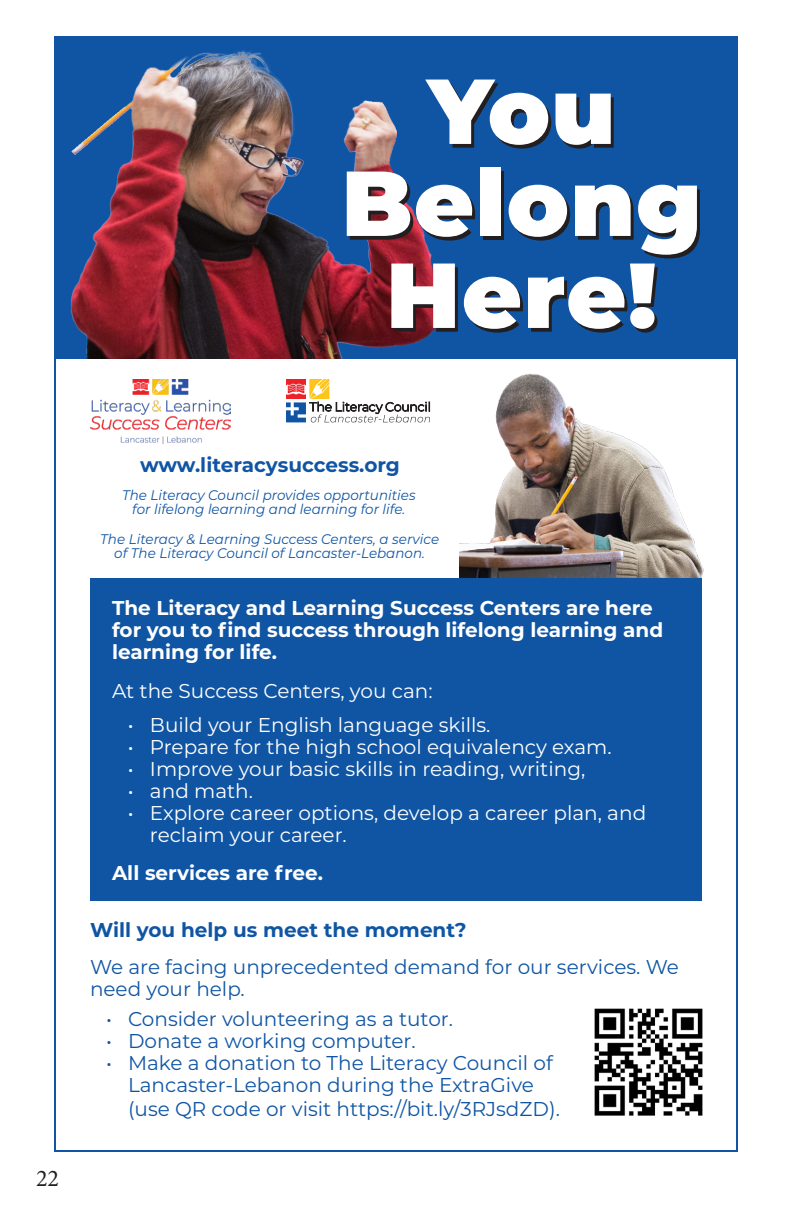
<style>
.page{position:relative;width:792px;height:1224px;background:#fff}
.page>*{position:absolute;margin:0;border:0;box-sizing:border-box;transform-origin:0 0}
.t1{font:900 92px/92px "Montserrat";letter-spacing:.015em;color:#fff;text-align:center}
.t2{font:24px "Minion Pro";color:#231f20}
.t3{font:20px/22px "Montserrat";color:#1055a4}
.t4{font:20px/22px "Montserrat";color:#fff}
.t5{font:700 20px/22px "Montserrat";color:#fff}
.t6{font:700 20px "Montserrat";color:#1055a4}
.t7{font:italic 13.8px/14px "Montserrat";color:#1055a4;text-align:center}
</style>
<div class="page">
<img style="left:459px;top:373px;width:245px;height:205px">
<div style="left:90px;top:578px;width:612px;height:322px;background:#1055a4"></div>
<div style="left:54px;top:36px;width:684px;height:323px;background:#1055a4"></div>
<img style="left:594px;top:1008px;width:109px;height:108px">
<img style="left:70px;top:50px;width:367px;height:309px">
<svg style="left:286px;top:379px;width:144px;height:43px"></svg>
<img style="left:90px;top:379px;width:141px;height:65px">
<p class="t1" style="left:342px;top:59px;width:362px">You<br>Belong<br>Here!</p>
<p class="t2" style="left:36px;top:1162px;width:25px">22</p>
<p class="t6" style="left:140px;top:451px;width:261px">www.literacysuccess.org</p>
<p class="t7" style="left:122px;top:487px;width:295px">The Literacy Council provides opportunities for lifelong learning and learning for life.</p>
<p class="t7" style="left:100px;top:532px;width:340px">The Literacy &amp; Learning Success Centers, a service of The Literacy Council of Lancaster-Lebanon.</p>
<p class="t5" style="left:112px;top:596px;width:553px">The Literacy and Learning Success Centers are here for you to find success through lifelong learning and learning for life.</p>
<p class="t4" style="left:112px;top:679px;width:322px">At the Success Centers, you can:</p>
<p class="t4" style="left:128px;top:713px;width:364px">• Build your English language skills.</p>
<p class="t4" style="left:128px;top:735px;width:485px">• Prepare for the high school equivalency exam.</p>
<p class="t4" style="left:128px;top:757px;width:459px">• Improve your basic skills in reading, writing,</p>
<p class="t4" style="left:128px;top:779px;width:127px">• and math.</p>
<p class="t4" style="left:150px;top:801px;width:498px;text-indent:-22px">• Explore career options, develop a career plan, and reclaim your career.</p>
<p class="t5" style="left:112px;top:861px;width:213px">All services are free.</p>
<p class="t6" style="left:90px;top:916px;width:378px">Will you help us meet the moment?</p>
<p class="t3" style="left:90px;top:955px;width:590px">We are facing unprecedented demand for our services. We need your help.</p>
<p class="t3" style="left:106px;top:1007px;width:348px">• Consider volunteering as a tutor.</p>
<p class="t3" style="left:106px;top:1029px;width:311px">• Donate a working computer.</p>
<p class="t3" style="left:106px;top:1051px;width:448px;text-align:center">• Make a donation to The Literacy Council of<br>Lancaster-Lebanon during the ExtraGive</p>
<p class="t3" style="left:128px;top:1097px;width:434px">(use QR code or visit https://bit.ly/3RJsdZD).</p>
</div>
